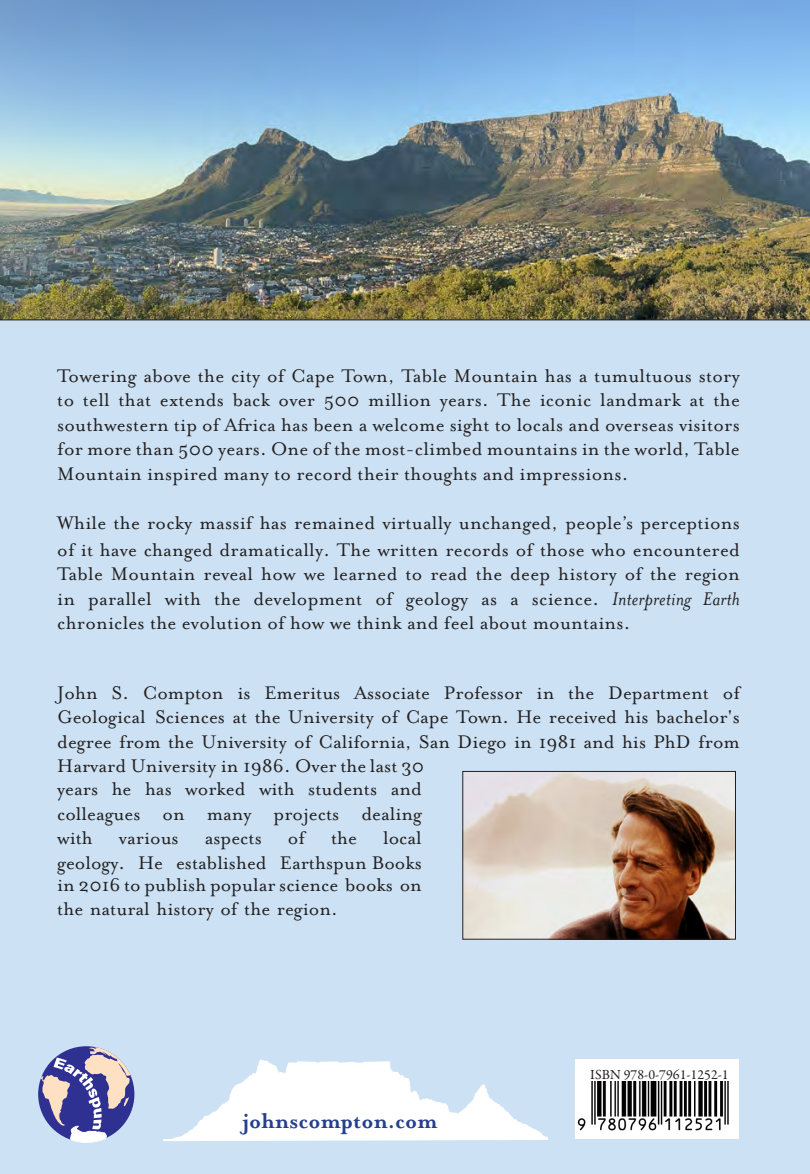
<style>
.page{position:relative;width:810px;height:1174px;background:#fff}
.page>*{position:absolute;margin:0;border:0;box-sizing:border-box;transform-origin:0 0}
.t1{font:700 24.5px "Mrs Eaves OT";color:#253f8e}
.t2{font:21px/24.5px "Mrs Eaves OT";color:#231f20}
.t3{font:14px "Garamond Premr Pro";color:#231f20}
.s1{font-style:italic}
</style>
<div class="page">
<div style="left:0;top:320px;width:809px;height:854px;background:#cce2f4"></div>
<div style="left:574px;top:1059px;width:164px;height:80px;background:#fff"></div>
<img style="left:0;top:0;width:809px;height:320px">
<svg style="left:163px;top:1058px;width:385px;height:84px"></svg>
<img style="left:464px;top:773px;width:269px;height:164px">
<div style="left:462px;top:771px;width:273px;height:168px;border:1px solid #231f20"></div>
<img style="left:574px;top:1081px;width:155px;height:50px">
<svg style="left:41px;top:1046px;width:89px;height:97px"></svg>
<p class="t2" style="left:57px;top:363px;width:684px;text-align:justify">Towering above the city of Cape Town, Table Mountain has a tumultuous story to tell that extends back over 500 million years. The iconic landmark at the southwestern tip of Africa has been a welcome sight to locals and overseas visitors for more than 500 years. One of the most-climbed mountains in the world, Table Mountain inspired many to record their thoughts and impressions.</p>
<p class="t2" style="left:57px;top:509px;width:684px;line-height:26.8px">While the rocky massif has remained virtually unchanged, people’s perceptions of it have changed dramatically. The written records of those who encountered</p>
<p class="t2" style="left:57px;top:561px;width:684px;text-align:justify">Table Mountain reveal how we learned to read the deep history of the region in parallel with the development of geology as a science. <span class="s1">Interpreting Earth </span>chronicles the evolution of how we think and feel about mountains.</p>
<p class="t2" style="left:57px;top:680px;width:684px">John S. Compton is Emeritus Associate Professor in the Department of Geological Sciences at the University of Cape Town. He received his bachelor's degree from the University of California, San Diego in 1981 and his PhD from Harvard University in 1986. Over the last 30<br>years he has worked with students and<br>colleagues on many projects dealing<br>with various aspects of the local<br>geology. He established Earthspun Books</p>
<p class="t2" style="left:57px;top:872px;width:366px">in 2016 to publish popular science books on the natural history of the region.</p>
<p class="t1" style="left:242px;top:1106px;width:196px">johnscompton.com</p>
<p class="t3" style="left:590px;top:1066px;width:140px">ISBN 978-0-7961-1252-1</p>
</div>
